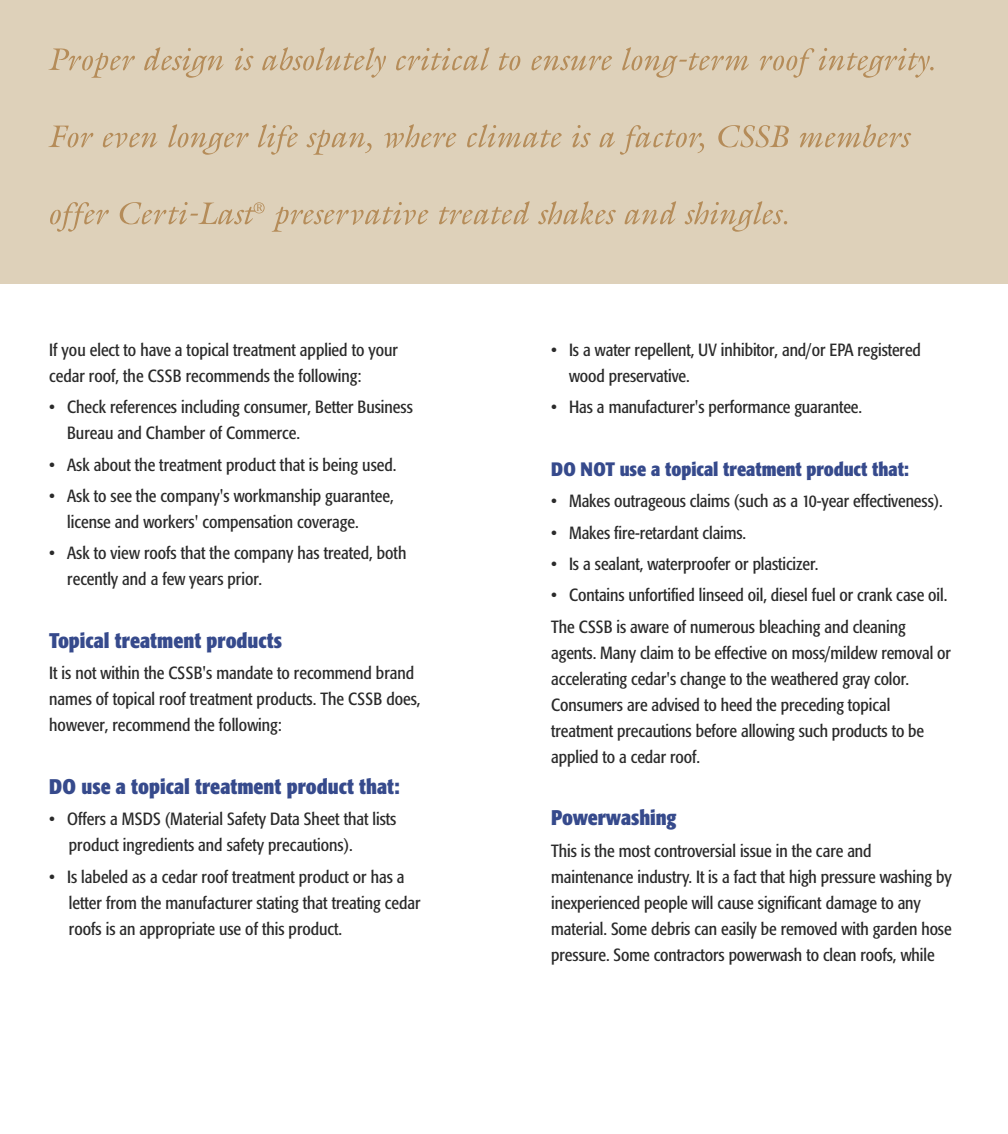
<style>
.page{position:relative;width:1008px;height:1134px;background:#fff}
.page>*{position:absolute;margin:0;border:0;box-sizing:border-box;transform-origin:0 0}
.t1{font:700 condensed 21px "Formata";color:#364a8c}
.t2{font:700 condensed 19.25px "Formata";letter-spacing:-.005em;color:#364a8c}
.t3{font:condensed 17.5px/26.1px "Formata";letter-spacing:-.005em;color:#2b2b2b}
</style>
<div class="page">
<div style="left:0;top:0;width:1008px;height:284px;background:#ded1ba"></div>
<svg style="left:531px;top:56px;width:81px;height:14px"></svg>
<svg style="left:622px;top:47px;width:127px;height:31px"></svg>
<svg style="left:760px;top:48px;width:174px;height:30px"></svg>
<svg style="left:572px;top:125px;width:19px;height:22px"></svg>
<svg style="left:600px;top:125px;width:104px;height:30px"></svg>
<svg style="left:718px;top:125px;width:71px;height:22px"></svg>
<svg style="left:799px;top:124px;width:112px;height:23px"></svg>
<svg style="left:538px;top:201px;width:78px;height:23px"></svg>
<svg style="left:625px;top:201px;width:51px;height:23px"></svg>
<svg style="left:685px;top:201px;width:102px;height:31px"></svg>
<svg style="left:48px;top:49px;width:87px;height:29px"></svg>
<svg style="left:144px;top:47px;width:80px;height:31px"></svg>
<svg style="left:235px;top:48px;width:19px;height:22px"></svg>
<svg style="left:262px;top:47px;width:124px;height:31px"></svg>
<svg style="left:396px;top:47px;width:94px;height:23px"></svg>
<svg style="left:499px;top:53px;width:21px;height:17px"></svg>
<svg style="left:48px;top:126px;width:45px;height:21px"></svg>
<svg style="left:103px;top:133px;width:55px;height:15px"></svg>
<svg style="left:168px;top:124px;width:81px;height:31px"></svg>
<svg style="left:258px;top:124px;width:40px;height:31px"></svg>
<svg style="left:307px;top:130px;width:65px;height:25px"></svg>
<svg style="left:384px;top:124px;width:72px;height:24px"></svg>
<svg style="left:467px;top:124px;width:95px;height:23px"></svg>
<svg style="left:50px;top:202px;width:59px;height:30px"></svg>
<svg style="left:120px;top:202px;width:145px;height:22px"></svg>
<svg style="left:272px;top:202px;width:156px;height:30px"></svg>
<svg style="left:439px;top:201px;width:91px;height:23px"></svg>
<p class="t3" style="left:49px;top:338px;width:350px">If you elect to have a topical treatment applied to your cedar roof, the CSSB recommends the following:</p>
<p class="t3" style="left:67px;top:396px;width:347px;text-indent:-18px">• Check references including consumer, Better Business<br>Bureau and Chamber of Commerce.</p>
<p class="t3" style="left:49px;top:453px;width:349px">• Ask about the treatment product that is being used.</p>
<p class="t3" style="left:67px;top:484px;width:328px;text-indent:-18px">• Ask to see the company's workmanship guarantee, license and workers' compensation coverage.</p>
<p class="t3" style="left:67px;top:542px;width:341px;text-indent:-18px">• Ask to view roofs that the company has treated, both recently and a few years prior.</p>
<p class="t1" style="left:49px;top:632px;width:234px">Topical treatment products</p>
<p class="t3" style="left:49px;top:662px;width:373px">It is not within the CSSB's mandate to recommend brand names of topical roof treatment products. The CSSB does, however, recommend the following:</p>
<p class="t1" style="left:49px;top:778px;width:352px">DO use a topical treatment product that:</p>
<p class="t3" style="left:69px;top:808px;width:329px;text-indent:-20px">• Offers a MSDS (Material Safety Data Sheet that lists product ingredients and safety precautions).</p>
<p class="t3" style="left:69px;top:865px;width:353px;text-indent:-20px">• Is labeled as a cedar roof treatment product or has a letter from the manufacturer stating that treating cedar roofs is an appropriate use of this product.</p>
<p class="t3" style="left:569px;top:339px;width:353px;text-indent:-18px">• Is a water repellent, UV inhibitor, and/or EPA registered wood preservative.</p>
<p class="t3" style="left:551px;top:396px;width:312px">• Has a manufacturer's performance guarantee.</p>
<p class="t2" style="left:551px;top:462px;width:359px">DO NOT use a topical treatment product that:</p>
<p class="t3" style="left:551px;top:490px;width:393px">• Makes outrageous claims (such as a 10-year effectiveness).</p>
<p class="t3" style="left:551px;top:521px;width:196px">• Makes fire-retardant claims.</p>
<p class="t3" style="left:551px;top:553px;width:269px">• Is a sealant, waterproofer or plasticizer.</p>
<p class="t3" style="left:551px;top:581px;width:398px;line-height:31.3px">• Contains unfortified linseed oil, diesel fuel or crank case oil.<br>The CSSB is aware of numerous bleaching and cleaning</p>
<p class="t3" style="left:551px;top:641px;width:401px">agents. Many claim to be effective on moss/mildew removal or accelerating cedar's change to the weathered gray color.<br>Consumers are advised to heed the preceding topical treatment precautions before allowing such products to be applied to a cedar roof.</p>
<p class="t1" style="left:551px;top:810px;width:127px">Powerwashing</p>
<p class="t3" style="left:551px;top:839px;width:402px">This is the most controversial issue in the care and maintenance industry. It is a fact that high pressure washing by inexperienced people will cause significant damage to any material. Some debris can easily be removed with garden hose pressure. Some contractors powerwash to clean roofs, while</p>
</div>
